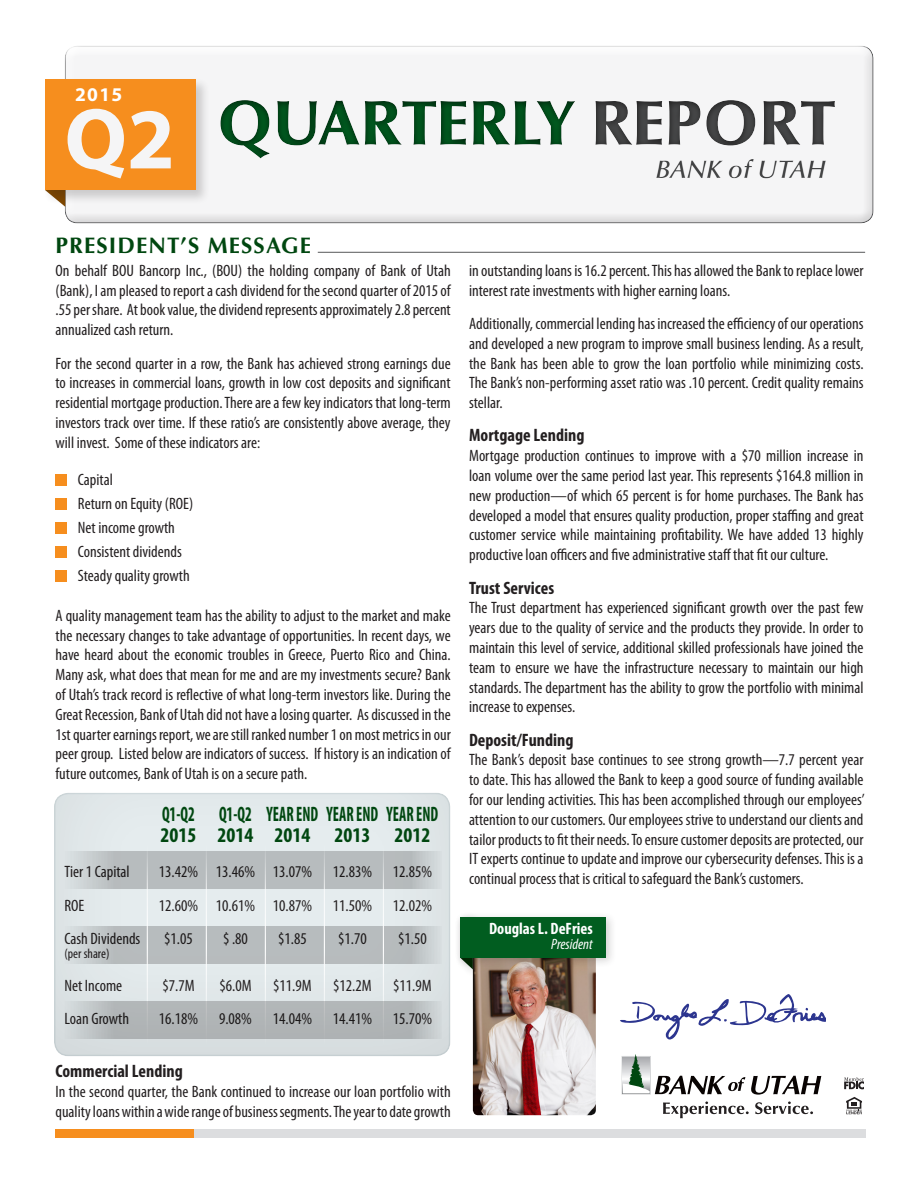
<style>
.page{position:relative;width:918px;height:1188px;background:#fff}
.page>*{position:absolute;margin:0;border:0;box-sizing:border-box;transform-origin:0 0}
.t1{font:900 63px "Optima LT Std";color:#015d20}
.t2{font:italic 600 25.5px "Optima LT Std";color:#4b4c4d}
.t3{font:700 22.5px "Optima LT Std";letter-spacing:.05em;color:#004710}
.column_justified{font:700 condensed 21px "Myriad Pro";color:#004710;scale:.75 1}
.column_justified-2{font:700 condensed 21px "Myriad Pro";color:#004710}
.t4{font:700 19.5px "Myriad Pro";color:#fff}
.Sub_Header{font:700 condensed 18px "Myriad Pro";color:#231f20}
.column_justified-3{font:condensed 16.5px/19.8px "Myriad Pro";color:#231f20;text-align:justify}
.t5{font:700 condensed 16.5px "Myriad Pro";color:#fff}
.t6{font:italic condensed 15px "Myriad Pro";color:#fff}
.column_justified-4{font:condensed 13.5px "Myriad Pro";color:#231f20}
.s1{font-family:"Myriad Pro";font-weight:700;font-size:87px;color:#f5f5f6}
.s2{color:#4b4c4d}
</style>
<div class="page">
<div style="left:51px;top:792px;width:401px;height:267px;background:#231f20;opacity:.1"></div>
<div style="left:56px;top:474px;width:11px;height:11px;background:#f68e1e"></div>
<div style="left:56px;top:498px;width:11px;height:11px;background:#f68e1e"></div>
<div style="left:56px;top:522px;width:11px;height:11px;background:#f68e1e"></div>
<div style="left:56px;top:546px;width:11px;height:11px;background:#f68e1e"></div>
<div style="left:56px;top:570px;width:11px;height:11px;background:#f68e1e"></div>
<svg style="left:62px;top:851px;width:380px;height:38px;background:#bbc0c2"></svg>
<svg style="left:62px;top:926px;width:380px;height:38px;background:#bbc0c2"></svg>
<div style="left:65px;top:47px;width:810px;height:178px;background:#231f20;opacity:.15"></div>
<div style="left:651px;top:154px;width:217px;height:36px;background:#231f20;opacity:.15"></div>
<div style="left:205px;top:86px;width:695px;height:76px;background:#231f20;opacity:.75"></div>
<div style="left:43px;top:77px;width:168px;height:128px;background:#231f20;opacity:.2"></div>
<div style="left:45px;top:79px;width:151px;height:111px;background:#f68e1e"></div>
<hr style="left:318px;top:252px;width:547px;height:1px;background:#57585a">
<div style="left:177px;top:1129px;width:689px;height:9px;background:#dcdddf"></div>
<div style="left:55px;top:1129px;width:138px;height:9px;background:#f68e1e"></div>
<div style="left:454px;top:911px;width:29px;height:68px;background:#231f20;opacity:.2"></div>
<svg style="left:460px;top:968px;width:13px;height:1px"></svg>
<img style="left:473px;top:968px;width:123px;height:147px">
<div style="left:454px;top:911px;width:163px;height:57px;background:#231f20;opacity:.2"></div>
<div style="left:460px;top:917px;width:146px;height:41px;background:#015d20"></div>
<svg style="left:620px;top:994px;width:206px;height:46px"></svg>
<svg style="left:622px;top:1054px;width:123px;height:41px"></svg>
<svg style="left:751px;top:1076px;width:70px;height:19px"></svg>
<svg style="left:663px;top:1101px;width:86px;height:17px"></svg>
<svg style="left:755px;top:1101px;width:58px;height:13px"></svg>
<svg style="left:846px;top:1097px;width:16px;height:17px"></svg>
<svg style="left:844px;top:1077px;width:20px;height:12px"></svg>
<hr style="left:147px;top:841px;width:1px;height:203px;background:#fff">
<hr style="left:206px;top:841px;width:1px;height:203px;background:#fff">
<hr style="left:265px;top:841px;width:1px;height:203px;background:#fff">
<hr style="left:324px;top:841px;width:1px;height:203px;background:#fff">
<hr style="left:383px;top:841px;width:1px;height:203px;background:#fff">
<svg style="left:62px;top:1002px;width:380px;height:37px;background:#b4b8ba"></svg>
<p class="t4" style="left:75px;top:82px;width:49px">2015</p>
<p class="t1" style="left:65px;top:86px;width:773px"><span class="s1">Q2</span> QUARTERLY <span class="s2">REPORT</span></p>
<h2 class="t2" style="left:655px;top:154px;width:172px">BANK of UTAH</h2>
<p class="t3" style="left:56px;top:232px;width:257px">PRESIDENT’S MESSAGE</p>
<p class="column_justified-3" style="left:56px;top:260px;width:397px">On behalf BOU Bancorp Inc., (BOU) the holding company of Bank of Utah (Bank), I am pleased to report a cash dividend for the second quarter of 2015 of .55 per share. At book value, the dividend represents approximately 2.8 percent annualized cash return.</p>
<p class="column_justified-3" style="left:56px;top:353px;width:397px">For the second quarter in a row, the Bank has achieved strong earnings due to increases in commercial loans, growth in low cost deposits and significant residential mortgage production. There are a few key indicators that long-term investors track over time. If these ratio’s are consistently above average, they will invest. Some of these indicators are:</p>
<p class="column_justified-3" style="left:78px;top:470px;width:36px">Capital</p>
<p class="column_justified-3" style="left:78px;top:494px;width:117px">Return on Equity (ROE)</p>
<p class="column_justified-3" style="left:78px;top:518px;width:99px">Net income growth</p>
<p class="column_justified-3" style="left:78px;top:542px;width:105px">Consistent dividends</p>
<p class="column_justified-3" style="left:78px;top:566px;width:113px">Steady quality growth</p>
<p class="column_justified-3" style="left:56px;top:605px;width:397px">A quality management team has the ability to adjust to the market and make the necessary changes to take advantage of opportunities. In recent days, we have heard about the economic troubles in Greece, Puerto Rico and China.<br>Many ask, what does that mean for me and are my investments secure? Bank of Utah’s track record is reflective of what long-term investors like. During the Great Recession, Bank of Utah did not have a losing quarter. As discussed in the 1st quarter earnings report, we are still ranked number 1 on most metrics in our peer group. Listed below are indicators of success. If history is an indication of future outcomes, Bank of Utah is on a secure path.</p>
<p class="column_justified" style="left:162px;top:801px;width:370px">Q1-Q2 Q1-Q2 YEAR END YEAR END YEAR END</p>
<p class="column_justified-2" style="left:161px;top:822px;width:271px">2015 2014 2014 2013 2012</p>
<p class="column_justified-3" style="left:64px;top:861px;width:67px">Tier 1 Capital</p>
<p class="column_justified-3" style="left:159px;top:861px;width:155px">13.42% 13.46% 13.07%</p>
<p class="column_justified-3" style="left:333px;top:861px;width:41px">12.83%</p>
<p class="column_justified-3" style="left:393px;top:861px;width:41px">12.85%</p>
<p class="column_justified-3" style="left:64px;top:896px;width:21px">ROE</p>
<p class="column_justified-3" style="left:159px;top:896px;width:155px">12.60% 10.61% 10.87%</p>
<p class="column_justified-3" style="left:333px;top:896px;width:41px">11.50%</p>
<p class="column_justified-3" style="left:393px;top:896px;width:41px">12.02%</p>
<p class="column_justified-3" style="left:64px;top:929px;width:77px">Cash Dividends</p>
<p class="column_justified-3" style="left:164px;top:929px;width:30px">$1.05</p>
<p class="column_justified-3" style="left:223px;top:929px;width:26px">$ .80</p>
<p class="column_justified-3" style="left:278px;top:929px;width:30px">$1.85</p>
<p class="column_justified-3" style="left:338px;top:929px;width:30px">$1.70</p>
<p class="column_justified-3" style="left:398px;top:929px;width:30px">$1.50</p>
<p class="column_justified-4" style="left:64px;top:945px;width:46px">(per share)</p>
<p class="column_justified-3" style="left:64px;top:976px;width:59px">Net Income</p>
<p class="column_justified-3" style="left:162px;top:976px;width:34px">$7.7M</p>
<p class="column_justified-3" style="left:219px;top:976px;width:34px">$6.0M</p>
<p class="column_justified-3" style="left:273px;top:976px;width:40px">$11.9M</p>
<p class="column_justified-3" style="left:333px;top:976px;width:40px">$12.2M</p>
<p class="column_justified-3" style="left:393px;top:976px;width:40px">$11.9M</p>
<p class="column_justified-3" style="left:64px;top:1009px;width:66px">Loan Growth</p>
<p class="column_justified-3" style="left:159px;top:1009px;width:41px">16.18%</p>
<p class="column_justified-3" style="left:219px;top:1009px;width:34px">9.08%</p>
<p class="column_justified-3" style="left:273px;top:1009px;width:41px">14.04%</p>
<p class="column_justified-3" style="left:333px;top:1009px;width:41px">14.41%</p>
<p class="column_justified-3" style="left:393px;top:1009px;width:41px">15.70%</p>
<p class="Sub_Header" style="left:56px;top:1060px;width:129px">Commercial Lending</p>
<p class="column_justified-3" style="left:56px;top:1082px;width:397px">In the second quarter, the Bank continued to increase our loan portfolio with quality loans within a wide range of business segments. The year to date growth</p>
<p class="column_justified-3" style="left:469px;top:260px;width:396px">in outstanding loans is 16.2 percent. This has allowed the Bank to replace lower interest rate investments with higher earning loans.</p>
<p class="column_justified-3" style="left:469px;top:313px;width:396px">Additionally, commercial lending has increased the efficiency of our operations and developed a new program to improve small business lending. As a result, the Bank has been able to grow the loan portfolio while minimizing costs.<br>The Bank’s non-performing asset ratio was .10 percent. Credit quality remains stellar.</p>
<p class="Sub_Header" style="left:469px;top:424px;width:117px">Mortgage Lending</p>
<p class="column_justified-3" style="left:469px;top:446px;width:396px">Mortgage production continues to improve with a $70 million increase in loan volume over the same period last year. This represents $164.8 million in new production—of which 65 percent is for home purchases. The Bank has developed a model that ensures quality production, proper staffing and great customer service while maintaining profitability. We have added 13 highly productive loan officers and five administrative staff that fit our culture.</p>
<p class="Sub_Header" style="left:469px;top:576px;width:87px">Trust Services</p>
<p class="column_justified-3" style="left:469px;top:598px;width:396px">The Trust department has experienced significant growth over the past few years due to the quality of service and the products they provide. In order to maintain this level of service, additional skilled professionals have joined the team to ensure we have the infrastructure necessary to maintain our high standards. The department has the ability to grow the portfolio with minimal increase to expenses.</p>
<p class="Sub_Header" style="left:469px;top:728px;width:106px">Deposit/Funding</p>
<p class="column_justified-3" style="left:469px;top:750px;width:397px">The Bank’s deposit base continues to see strong growth—7.7 percent year to date. This has allowed the Bank to keep a good source of funding available for our lending activities. This has been accomplished through our employees’ attention to our customers. Our employees strive to understand our clients and tailor products to fit their needs. To ensure customer deposits are protected, our IT experts continue to update and improve our cybersecurity defenses. This is a continual process that is critical to safeguard the Bank’s customers.</p>
<p class="t5" style="left:489px;top:918px;width:105px">Douglas L. DeFries</p>
<p class="t6" style="left:551px;top:935px;width:43px">President</p>
</div>
